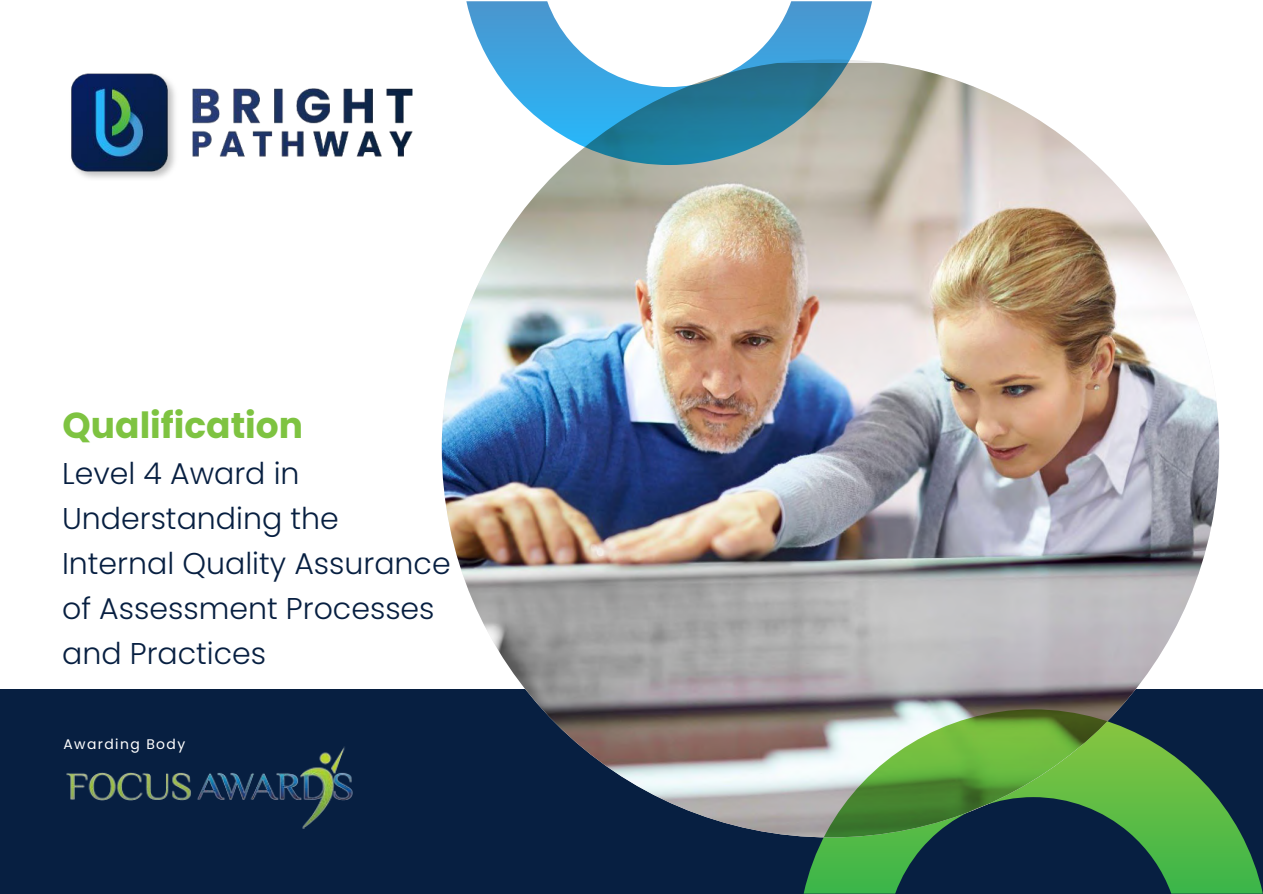
<style>
.page{position:relative;width:1263px;height:894px;background:#fff}
.page>*{position:absolute;margin:0;border:0;box-sizing:border-box;transform-origin:0 0}
.t1{font:700 36px "Poppins";color:#7ec341}
.t2{font:300 30px/45px "Poppins";color:#071f41}
.t3{font:13.95px "Poppins";letter-spacing:.1em;color:#fff}
</style>
<div class="page">
<div style="left:0;top:689px;width:1263px;height:204px;background:#071f41"></div>
<svg style="left:804px;top:800px;width:459px;height:93px"></svg>
<img style="left:442px;top:64px;width:777px;height:773px">
<svg style="left:804px;top:709px;width:415px;height:128px"></svg>
<img style="left:71px;top:73px;width:342px;height:106px">
<svg style="left:466px;top:1px;width:406px;height:164px"></svg>
<img style="left:66px;top:746px;width:287px;height:83px">
<p class="t1" style="left:63px;top:400px;width:242px">Qualification</p>
<p class="t2" style="left:62px;top:451px;width:390px">Level 4 Award in<br>Understanding the<br>Internal Quality Assurance of Assessment Processes and Practices</p>
<p class="t3" style="left:64px;top:734px;width:123px">Awarding Body</p>
</div>
